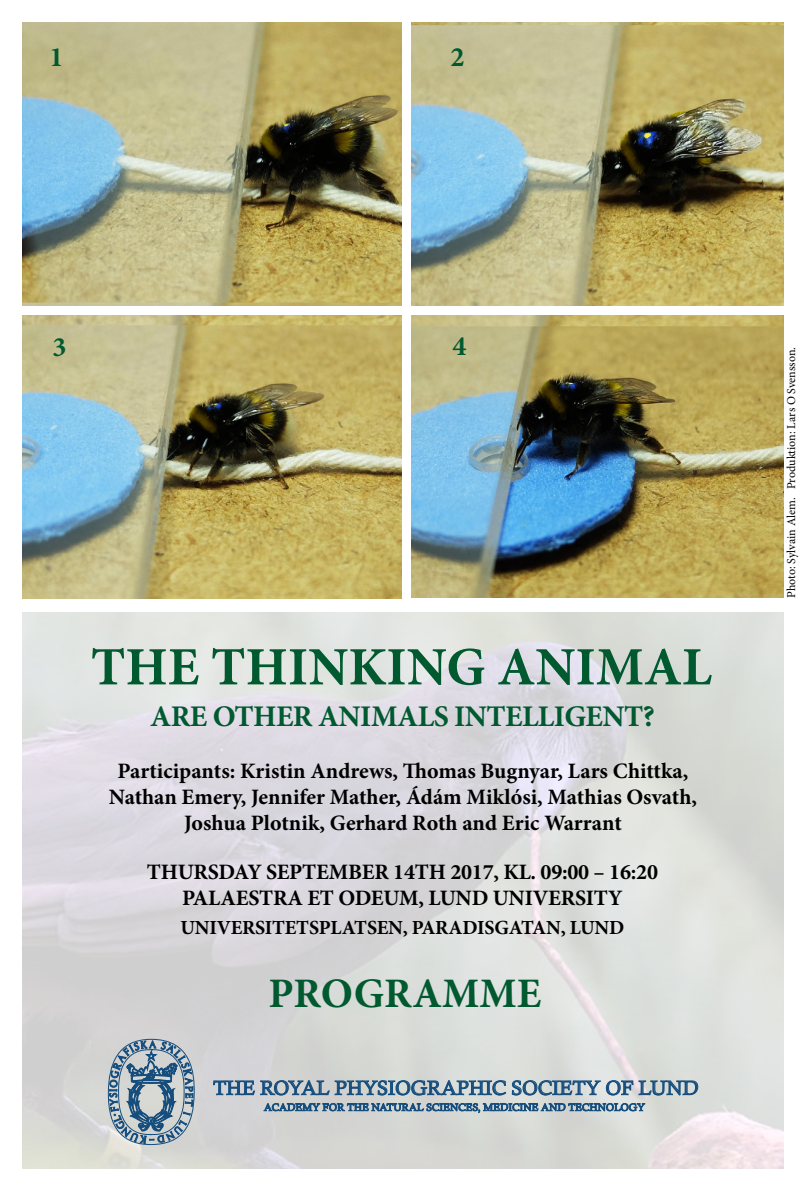
<style>
.page{position:relative;width:806px;height:1191px;background:#fff}
.page>*{position:absolute;margin:0;border:0;box-sizing:border-box;transform-origin:0 0}
.t1{font:700 54px "Minion Pro";color:#00592f}
.t2{font:700 42px "Minion Pro";color:#00592f}
.t3{font:700 30px "Minion Pro";letter-spacing:-.02em;color:#00592f}
.t4{font:700 28px "Minion Pro";color:#00592f}
.t5{font:700 22px/26px "Minion Pro";letter-spacing:-.005em;color:#000;text-align:center}
.t6{font:700 20px "Minion Pro";letter-spacing:-.01em;color:#000}
.t7{font:20px "Calisto";color:#154d7d}
.t8{font:12px "Minion Pro";letter-spacing:-.005em;color:#000}
</style>
<div class="page">
<img style="left:23px;top:612px;width:759px;height:556px">
<img style="left:23px;top:22px;width:378px;height:284px">
<img style="left:23px;top:315px;width:378px;height:283px">
<img style="left:411px;top:315px;width:371px;height:283px">
<img style="left:411px;top:23px;width:371px;height:282px">
<svg style="left:213px;top:1078px;width:485px;height:35px;background:#a3b3be"></svg>
<svg style="left:109px;top:1038px;width:84px;height:107px;background:#90a4b3"></svg>
<p class="t4" style="left:50px;top:37px;width:15px">1</p>
<p class="t4" style="left:450px;top:38px;width:15px">2</p>
<p class="t4" style="left:52px;top:327px;width:16px">3</p>
<p class="t4" style="left:452px;top:326px;width:15px">4</p>
<h1 class="t1" style="left:91px;top:629px;width:622px">THE THINKING ANIMAL</h1>
<h3 class="t3" style="left:150px;top:695px;width:505px">ARE OTHER ANIMALS INTELLIGENT?</h3>
<p class="t5" style="left:109px;top:758px;width:589px">Participants: Kristin Andrews, Thomas Bugnyar, Lars Chittka,<br>Nathan Emery, Jennifer Mather, Ádám Miklósi, Mathias Osvath,<br>Joshua Plotnik, Gerhard Roth and Eric Warrant</p>
<p class="t5" style="left:147px;top:859px;width:512px">THURSDAY SEPTEMBER 14TH 2017, KL. 09:00 – 16:20<br>PALAESTRA ET ODEUM, LUND UNIVERSITY</p>
<p class="t6" style="left:180px;top:913px;width:445px">UNIVERSITETSPLATSEN, PARADISGATAN, LUND</p>
<h2 class="t2" style="left:268px;top:964px;width:274px">PROGRAMME</h2>
<p class="t7" style="left:213px;top:1076px;width:486px">THE ROYAL PHYSIOGRAPHIC SOCIETY OF LUND</p>
<p class="t8" style="left:782px;top:598px;width:252px;rotate:-90deg">Photo: Sylvain Alem. Produktion: Lars O Svensson.</p>
</div>
